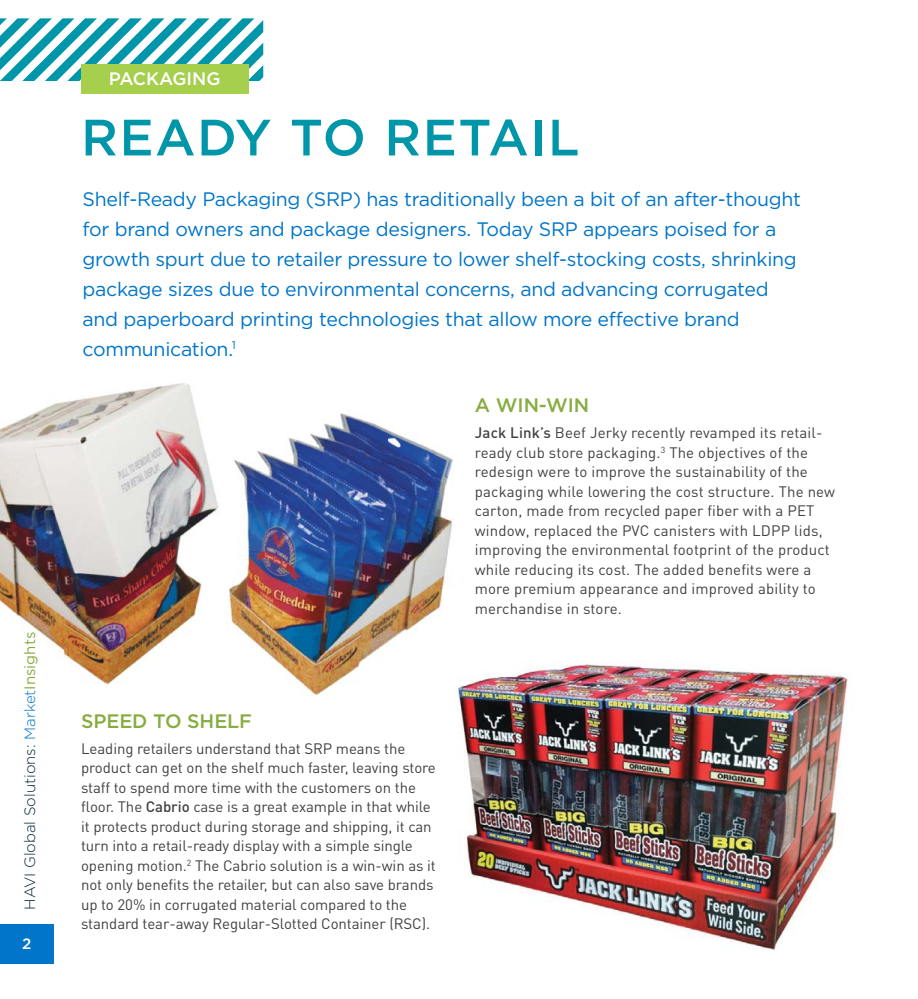
<style>
.page{position:relative;width:918px;height:999px;background:#fff}
.page>*{position:absolute;margin:0;border:0;box-sizing:border-box;transform-origin:0 0}
.t1{font:500 51px "Gotham";letter-spacing:.03em;color:#0096a9}
.t2{font:19.5px/30px "Gotham";letter-spacing:-.015em;color:#0075c9}
.t3{font:500 19.5px "Gotham";letter-spacing:-.005em;color:#87ac3f}
.t4{font:500 18px "Gotham";letter-spacing:-.005em;color:#fff}
.t5{font:15px/19.5px "DINOT";letter-spacing:-.005em;color:#414042}
.t6{font:300 15px "Gotham";color:#012735}
.t7{font:500 15px "Gotham";color:#fff}
.s1{color:#0075c9}
.s2{font-weight:400;color:#87ac3f}
.s3{font-weight:500}
</style>
<div class="page">
<img style="left:0;top:383px;width:453px;height:312px">
<svg style="left:0;top:18px;width:263px;height:63px"></svg>
<div style="left:81px;top:64px;width:167px;height:29px;background:#a5cf4d"></div>
<img style="left:446px;top:651px;width:402px;height:299px">
<div style="left:0;top:924px;width:53px;height:40px;background:#0075c9"></div>
<p class="t6" style="left:22px;top:910px;width:279px;rotate:-90deg">HAVI Global Solutions: <span class="s1">Market</span><span class="s2">Insights</span></p>
<p class="t7" style="left:22px;top:935px;width:11px">2</p>
<p class="t4" style="left:109px;top:68px;width:113px">PACKAGING</p>
<h1 class="t1" style="left:81px;top:108px;width:500px">READY TO RETAIL</h1>
<p class="t2" style="left:83px;top:184px;width:720px">Shelf-Ready Packaging (SRP) has traditionally been a bit of an after-thought for brand owners and package designers. Today SRP appears poised for a growth spurt due to retailer pressure to lower shelf-stocking costs, shrinking package sizes due to environmental concerns, and advancing corrugated and paperboard printing technologies that allow more effective brand communication.<sup>1</sup></p>
<h2 class="t3" style="left:475px;top:394px;width:116px">A WIN-WIN</h2>
<p class="t5" style="left:475px;top:423px;width:362px"><span class="s3">Jack Link’s</span> Beef Jerky recently revamped its retail&shy;ready club store packaging.<sup>3</sup> The objectives of the redesign were to improve the sustainability of the packaging while lowering the cost structure. The new carton, made from recycled paper fiber with a PET window, replaced the PVC canisters with LDPP lids, improving the environmental footprint of the product while reducing its cost. The added benefits were a more premium appearance and improved ability to merchandise in store.</p>
<h2 class="t3" style="left:81px;top:710px;width:173px">SPEED TO SHELF</h2>
<p class="t5" style="left:81px;top:738px;width:356px">Leading retailers understand that SRP means the product can get on the shelf much faster, leaving store staff to spend more time with the customers on the floor. The <span class="s3">Cabrio</span> case is a great example in that while it protects product during storage and shipping, it can turn into a retail-ready display with a simple single opening motion.<sup>2</sup> The Cabrio solution is a win-win as it not only benefits the retailer, but can also save brands up to 20% in corrugated material compared to the standard tear-away Regular-Slotted Container (RSC).</p>
</div>
